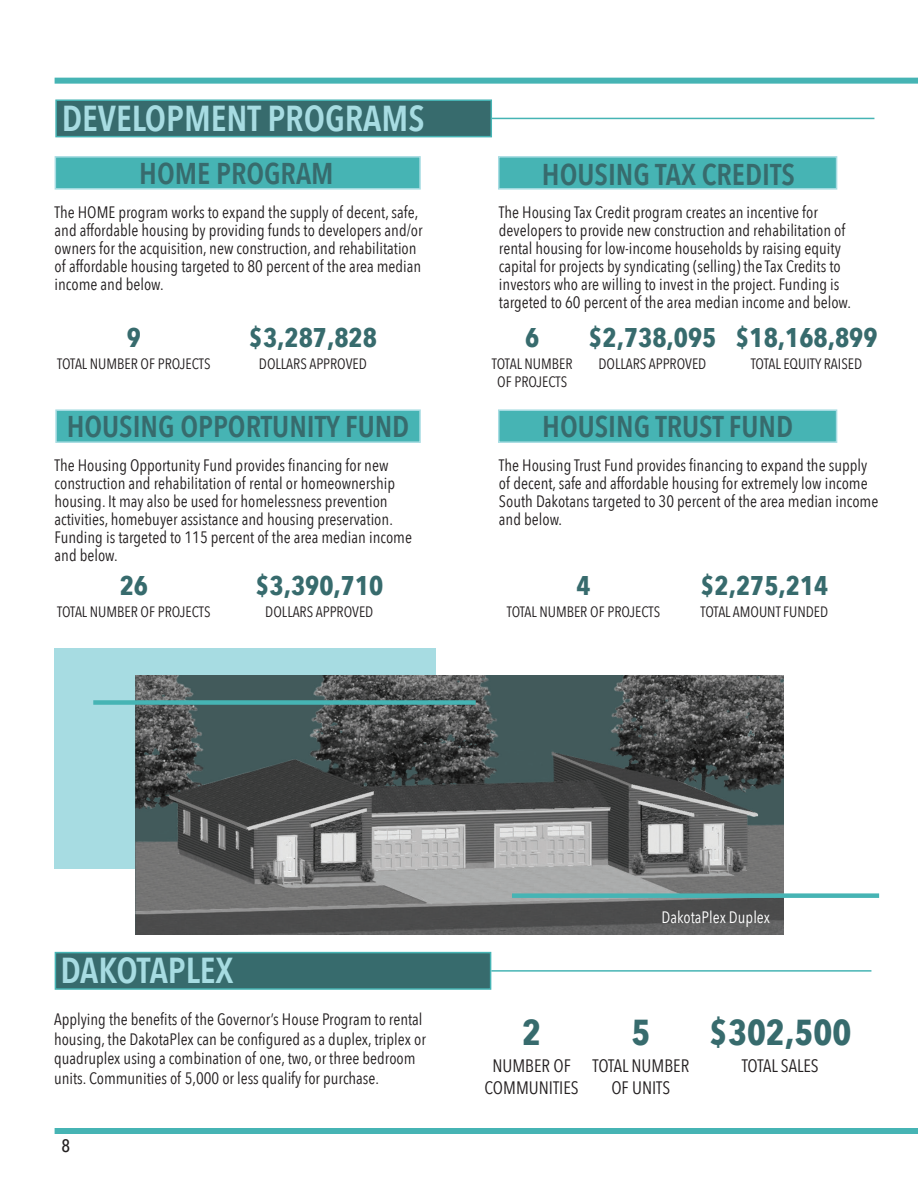
<style>
.page{position:relative;width:918px;height:1188px;background:#fff}
.page>*{position:absolute;margin:0;border:0;box-sizing:border-box;transform-origin:0 0}
.t1{font:600 36px "Avenir Next Condensed";color:#a7dce2}
.t2{font:700 36px "Avenir Next Condensed";color:#376b6d}
.t3{font:600 30px "Avenir Next Condensed";color:#376b6d}
.t4{font:700 27px "Avenir Next Condensed";color:#376b6d}
.t5{font:18px/21.6px "Avenir Next Condensed";color:#231f20;text-align:center}
.t6{font:500 18px "Avenir Next Condensed";color:#231f20}
.t7{font:16.5px/18px "Avenir Next Condensed";color:#231f20}
.t8{font:16.5px "Avenir Next Condensed";color:#fff}
.t9{font:15px/18px "Avenir Next Condensed";color:#231f20;text-align:center}
</style>
<div class="page">
<div style="left:498px;top:156px;width:339px;height:34px;background:#46b4b4;border:2px solid #a7dce2"></div>
<div style="left:55px;top:156px;width:366px;height:34px;background:#46b4b4;border:2px solid #a7dce2"></div>
<div style="left:55px;top:409px;width:366px;height:34px;background:#46b4b4;border:2px solid #a7dce2"></div>
<div style="left:498px;top:409px;width:339px;height:34px;background:#46b4b4;border:2px solid #a7dce2"></div>
<div style="left:55px;top:99px;width:437px;height:38px;background:#376b6d;border:2px solid #46b4b4"></div>
<hr style="left:492px;top:118px;width:382px;height:1px;background:#46b4b4">
<hr style="left:491px;top:970px;width:380px;height:2px;background:#46b4b4">
<div style="left:55px;top:952px;width:436px;height:38px;background:#376b6d;border:2px solid #46b4b4"></div>
<div style="left:55px;top:78px;width:863px;height:6px;background:#46b4b4"></div>
<div style="left:55px;top:1128px;width:863px;height:6px;background:#46b4b4"></div>
<div style="left:54px;top:649px;width:381px;height:220px;background:#a7dce2"></div>
<img style="left:136px;top:676px;width:647px;height:259px">
<div style="left:93px;top:700px;width:383px;height:5px;background:#46b4b4"></div>
<div style="left:512px;top:893px;width:367px;height:5px;background:#46b4b4"></div>
<h1 class="t1" style="left:62px;top:87px;width:364px">DEVELOPMENT PROGRAMS</h1>
<h2 class="t3" style="left:139px;top:147px;width:196px">HOME PROGRAM</h2>
<p class="t7" style="left:55px;top:202px;width:370px">The HOME program works to expand the supply of decent, safe, and affordable housing by providing funds to developers and/or owners for the acquisition, new construction, and rehabilitation of affordable housing targeted to 80 percent of the area median income and below.</p>
<h3 class="t4" style="left:127px;top:321px;width:16px">9</h3>
<p class="t9" style="left:57px;top:354px;width:155px">TOTAL NUMBER OF PROJECTS</p>
<h3 class="t4" style="left:249px;top:321px;width:129px">$3,287,828</h3>
<p class="t9" style="left:259px;top:354px;width:110px">DOLLARS APPROVED</p>
<h2 class="t3" style="left:542px;top:148px;width:254px">HOUSING TAX CREDITS</h2>
<p class="t7" style="left:499px;top:202px;width:354px">The Housing Tax Credit program creates an incentive for developers to provide new construction and rehabilitation of rental housing for low-income households by raising equity capital for projects by syndicating (selling) the Tax Credits to investors who are willing to invest in the project. Funding is targeted to 60 percent of the area median income and below.</p>
<h3 class="t4" style="left:525px;top:321px;width:16px">6</h3>
<p class="t9" style="left:492px;top:354px;width:82px">TOTAL NUMBER<br>OF PROJECTS</p>
<h3 class="t4" style="left:588px;top:321px;width:129px">$2,738,095</h3>
<p class="t9" style="left:598px;top:354px;width:110px">DOLLARS APPROVED</p>
<h3 class="t4" style="left:735px;top:321px;width:144px">$18,168,899</h3>
<p class="t9" style="left:751px;top:354px;width:113px">TOTAL EQUITY RAISED</p>
<h2 class="t3" style="left:67px;top:401px;width:344px">HOUSING OPPORTUNITY FUND</h2>
<h2 class="t3" style="left:542px;top:401px;width:252px">HOUSING TRUST FUND</h2>
<p class="t7" style="left:55px;top:456px;width:359px">The Housing Opportunity Fund provides financing for new construction and rehabilitation of rental or homeownership housing. It may also be used for homelessness prevention activities, homebuyer assistance and housing preservation.<br>Funding is targeted to 115 percent of the area median income and below.</p>
<h3 class="t4" style="left:120px;top:569px;width:30px">26</h3>
<p class="t9" style="left:57px;top:602px;width:155px">TOTAL NUMBER OF PROJECTS</p>
<h3 class="t4" style="left:255px;top:569px;width:129px">$3,390,710</h3>
<p class="t9" style="left:265px;top:602px;width:110px">DOLLARS APPROVED</p>
<p class="t7" style="left:499px;top:456px;width:381px">The Housing Trust Fund provides financing to expand the supply of decent, safe and affordable housing for extremely low income South Dakotans targeted to 30 percent of the area median income and below.</p>
<h3 class="t4" style="left:576px;top:569px;width:16px">4</h3>
<p class="t9" style="left:507px;top:602px;width:155px">TOTAL NUMBER OF PROJECTS</p>
<h3 class="t4" style="left:700px;top:569px;width:129px">$2,275,214</h3>
<p class="t9" style="left:700px;top:602px;width:129px">TOTAL AMOUNT FUNDED</p>
<p class="t8" style="left:662px;top:903px;width:110px">DakotaPlex Duplex</p>
<h1 class="t1" style="left:61px;top:940px;width:175px">DAKOTAPLEX</h1>
<p class="t7" style="left:54px;top:1009px;width:373px;line-height:19.5px">Applying the benefits of the Governor’s House Program to rental housing, the DakotaPlex can be configured as a duplex, triplex or quadruplex using a combination of one, two, or three bedroom units. Communities of 5,000 or less qualify for purchase.</p>
<h1 class="t2" style="left:631px;top:1010px;width:20px">5</h1>
<h1 class="t2" style="left:522px;top:1010px;width:20px">2</h1>
<p class="t5" style="left:485px;top:1054px;width:96px">NUMBER OF<br>COMMUNITIES</p>
<p class="t5" style="left:592px;top:1054px;width:98px">TOTAL NUMBER<br>OF UNITS</p>
<p class="t6" style="left:62px;top:1135px;width:10px">8</p>
<h1 class="t2" style="left:709px;top:1010px;width:144px">$302,500</h1>
<p class="t5" style="left:742px;top:1054px;width:79px">TOTAL SALES</p>
</div>
